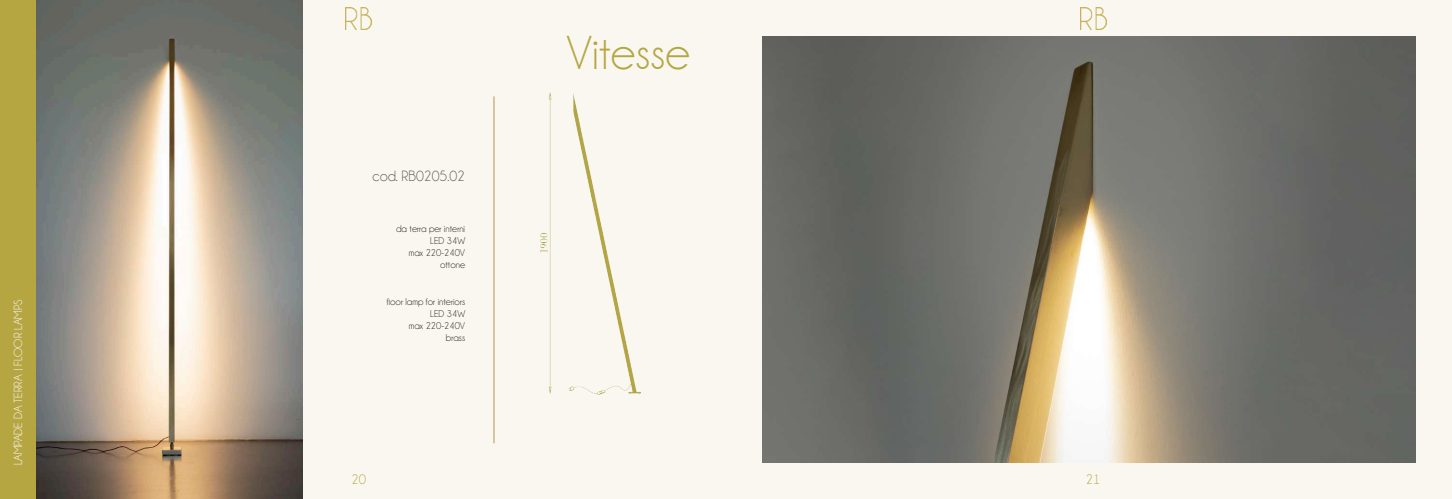
<style>
.page{position:relative;width:1452px;height:499px;background:#fff}
.page>*{position:absolute;margin:0;border:0;box-sizing:border-box;transform-origin:0 0}
.t1{font:48px "Champagne&Limousines";color:#b5a642}
.t2{font:15px "Champagne&Limousines";color:#57585a}
.t3{font:14px "Champagne&Limousines";color:#b5a642}
.t4{font:12px "Champagne&Limousines";color:#fff}
.t5{font:10px/12px "Champagne&Limousines";color:#231f20;text-align:right}
</style>
<div class="page">
<div style="left:0;top:0;width:1451px;height:499px;background:#f9f7ef"></div>
<img style="left:1080px;top:8px;width:26px;height:21px">
<img style="left:345px;top:8px;width:27px;height:21px">
<hr style="left:493px;top:96px;width:1px;height:347px;background:#af9751">
<div style="left:0;top:0;width:36px;height:499px;background:#b5a642"></div>
<img style="left:540px;top:92px;width:101px;height:302px">
<img style="left:36px;top:0;width:266px;height:499px">
<img style="left:762px;top:36px;width:653px;height:427px">
<p class="t4" style="left:12px;top:465px;width:168px;rotate:-90deg">LAMPADE DA TERRA | FLOOR LAMPS</p>
<h2 class="t2" style="left:372px;top:168px;width:94px">cod. RB0205.02</h2>
<p class="t5" style="left:396px;top:223px;width:71px">da terra per interni<br>LED 34W<br>max 220-240V ottone</p>
<p class="t5" style="left:387px;top:296px;width:80px">floor lamp for interiors<br>LED 34W<br>max 220-240V<br>brass</p>
<h1 class="t1" style="left:567px;top:29px;width:125px">Vitesse</h1>
<h3 class="t3" style="left:351px;top:472px;width:16px">20</h3>
<h3 class="t3" style="left:1085px;top:472px;width:16px">21</h3>
</div>
